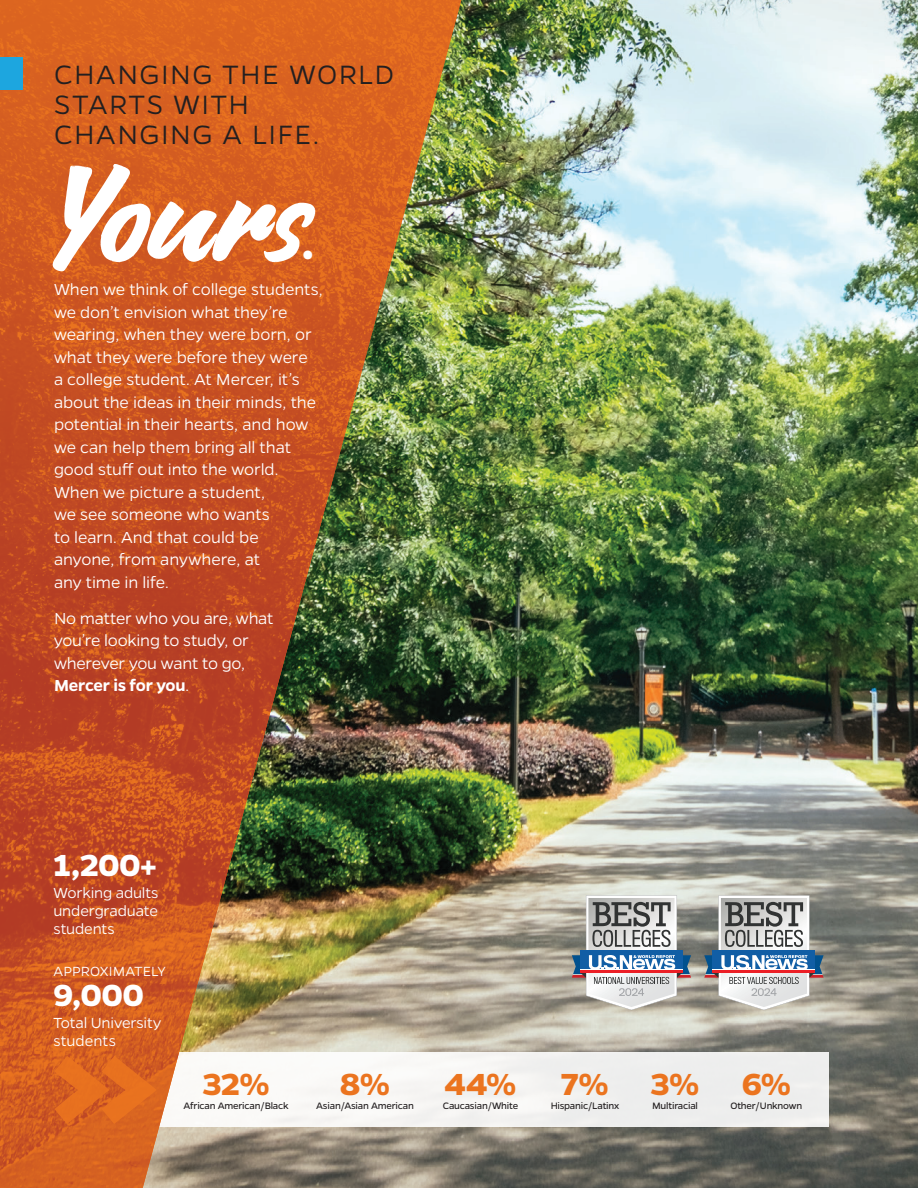
<style>
.page{position:relative;width:918px;height:1188px;background:#fff}
.page>*{position:absolute;margin:0;border:0;box-sizing:border-box;transform-origin:0 0}
.t1{font:800 156.9px "Gentona";color:#eb741f}
.t2{font:129.9px "Carosello";letter-spacing:.01em;color:#fff}
.t3{font:700 48.45px "Gentona";color:#fff}
.t4{font:700 34.5px "Gentona";color:#eb741f}
.t5{font:700 34.5px "Gentona";letter-spacing:-.02em;color:#fff}
.t6{font:300 30px/30px "Gentona";letter-spacing:.05em;color:#231f20}
.t7{font:300 18px/22.5px "Gentona";letter-spacing:-.005em;color:#fff}
.t8{font:300 16.5px/18px "Gentona";letter-spacing:-.01em;color:#fff}
.t9{font:300 15px "Gentona";letter-spacing:.005em;color:#fff}
.t10{font:10.5px "Gentona";letter-spacing:-.02em;color:#231f20}
.s1{font-weight:600}
</style>
<div class="page">
<img style="left:461px;top:0;width:457px;height:1188px">
<div style="left:0;top:1052px;width:829px;height:75px;background:#eee"></div>
<img style="left:0;top:0;width:461px;height:1188px">
<div style="left:0;top:57px;width:23px;height:32px;background:#1da6df"></div>
<svg style="left:572px;top:895px;width:119px;height:115px"></svg>
<hr style="left:580px;top:969px;width:102px;height:1px;background:#fff">
<hr style="left:580px;top:970px;width:102px;height:3px;background:#ec1f26">
<svg style="left:704px;top:895px;width:120px;height:115px"></svg>
<hr style="left:713px;top:969px;width:102px;height:1px;background:#fff">
<hr style="left:713px;top:970px;width:102px;height:3px;background:#ec1f26">
<h3 class="t6" style="left:54px;top:59px;width:342px">CHANGING THE WORLD<br>STARTS WITH<br>CHANGING A LIFE.</h3>
<h2 class="t2" style="left:67px;top:126px;width:242px">Yours</h2>
<h3 class="t3" style="left:301px;top:216px;width:15px">.</h3>
<p class="t7" style="left:54px;top:278px;width:271px">When we think of college students, we don’t envision what they’re wearing, when they were born, or what they were before they were<br>a college student. At Mercer, it’s about the ideas in their minds, the potential in their hearts, and how we can help them bring all that good stuff out into the world.<br>When we picture a student,<br>we see someone who wants<br>to learn. And that could be anyone, from anywhere, at<br>any time in life.</p>
<p class="t7" style="left:54px;top:607px;width:221px">No matter who you are, what you’re looking to study, or wherever you want to go,<br><span class="s1">Mercer is for you</span>.</p>
<h3 class="t5" style="left:53px;top:846px;width:105px">1,200+</h3>
<p class="t8" style="left:53px;top:883px;width:107px;text-align:justify">Working adults undergraduate students</p>
<p class="t9" style="left:54px;top:963px;width:114px">APPROXIMATELY</p>
<h3 class="t5" style="left:53px;top:975px;width:92px">9,000</h3>
<p class="t8" style="left:53px;top:1013px;width:109px">Total University students</p>
<h1 class="t1" style="left:48px;top:990px;width:115px">&gt;&gt;</h1>
<h3 class="t4" style="left:203px;top:1064px;width:69px">32%</h3>
<p class="t10" style="left:184px;top:1100px;width:107px">African American/Black</p>
<h3 class="t4" style="left:340px;top:1064px;width:51px">8%</h3>
<p class="t10" style="left:316px;top:1100px;width:99px">Asian/Asian American</p>
<h3 class="t4" style="left:445px;top:1064px;width:73px">44%</h3>
<p class="t10" style="left:443px;top:1100px;width:77px">Caucasian/White</p>
<h3 class="t4" style="left:561px;top:1064px;width:140px">7% 3%</h3>
<p class="t10" style="left:652px;top:1100px;width:47px">Multiracial</p>
<p class="t10" style="left:730px;top:1100px;width:73px">Other/Unknown</p>
<h3 class="t4" style="left:742px;top:1064px;width:51px">6%</h3>
<p class="t10" style="left:551px;top:1100px;width:70px">Hispanic/Latinx</p>
</div>
